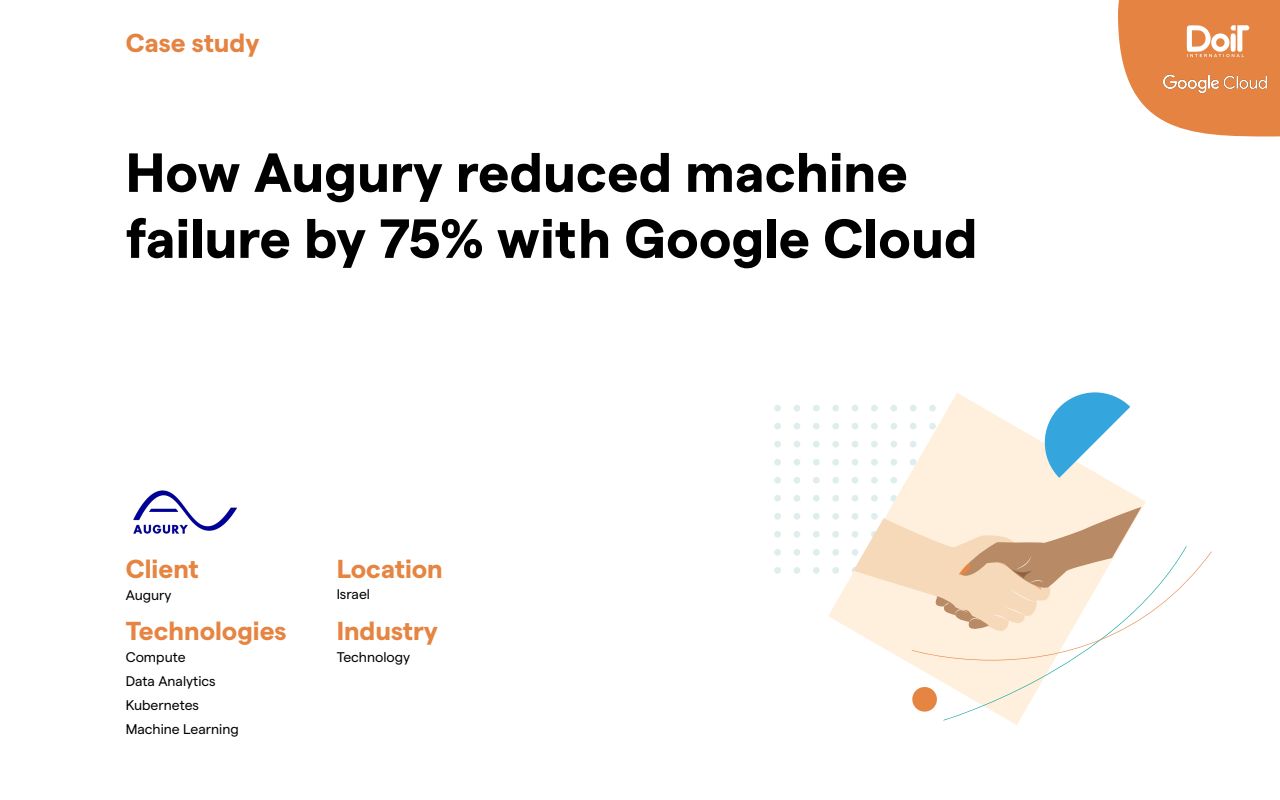
<style>
.page{position:relative;width:1280px;height:800px;background:#fff}
.page>*{position:absolute;margin:0;border:0;box-sizing:border-box;transform-origin:0 0}
.t1{font:700 55px/66px "Matter";color:#000}
.t2{font:700 26px "Matter";color:#e68442}
.t3{font:700 26px "Matter";color:#e58442}
.t4{font:14px/24px "Matter";color:#000}
</style>
<div class="page">
<svg style="left:1118px;top:0;width:162px;height:136px"></svg>
<img style="left:1149px;top:60px;width:131px;height:43px">
<img style="left:133px;top:490px;width:104px;height:44px">
<div style="left:774px;top:405px;width:7px;height:6px;background:#deeded;border-radius:50%"></div>
<svg style="left:794px;top:405px;width:6px;height:6px"></svg>
<div style="left:813px;top:405px;width:7px;height:6px;background:#deeded;border-radius:50%"></div>
<div style="left:774px;top:423px;width:7px;height:6px;background:#deeded;border-radius:50%"></div>
<svg style="left:794px;top:423px;width:6px;height:6px"></svg>
<div style="left:813px;top:423px;width:7px;height:6px;background:#deeded;border-radius:50%"></div>
<div style="left:774px;top:441px;width:7px;height:7px;background:#deeded;border-radius:50%"></div>
<div style="left:794px;top:441px;width:6px;height:7px;background:#deeded;border-radius:50%"></div>
<div style="left:813px;top:441px;width:7px;height:7px;background:#deeded;border-radius:50%"></div>
<div style="left:774px;top:459px;width:7px;height:7px;background:#deeded;border-radius:50%"></div>
<div style="left:794px;top:459px;width:6px;height:7px;background:#deeded;border-radius:50%"></div>
<div style="left:813px;top:459px;width:7px;height:7px;background:#deeded;border-radius:50%"></div>
<div style="left:774px;top:477px;width:7px;height:7px;background:#deeded;border-radius:50%"></div>
<div style="left:794px;top:477px;width:6px;height:7px;background:#deeded;border-radius:50%"></div>
<div style="left:813px;top:477px;width:7px;height:7px;background:#deeded;border-radius:50%"></div>
<div style="left:774px;top:495px;width:7px;height:7px;background:#deeded;border-radius:50%"></div>
<div style="left:794px;top:495px;width:6px;height:7px;background:#deeded;border-radius:50%"></div>
<div style="left:813px;top:495px;width:7px;height:7px;background:#deeded;border-radius:50%"></div>
<div style="left:774px;top:513px;width:7px;height:7px;background:#deeded;border-radius:50%"></div>
<div style="left:794px;top:513px;width:6px;height:7px;background:#deeded;border-radius:50%"></div>
<div style="left:813px;top:513px;width:7px;height:7px;background:#deeded;border-radius:50%"></div>
<div style="left:774px;top:531px;width:7px;height:7px;background:#deeded;border-radius:50%"></div>
<div style="left:794px;top:531px;width:6px;height:7px;background:#deeded;border-radius:50%"></div>
<div style="left:813px;top:531px;width:7px;height:7px;background:#deeded;border-radius:50%"></div>
<div style="left:774px;top:549px;width:7px;height:7px;background:#deeded;border-radius:50%"></div>
<div style="left:794px;top:549px;width:6px;height:7px;background:#deeded;border-radius:50%"></div>
<div style="left:813px;top:549px;width:7px;height:7px;background:#deeded;border-radius:50%"></div>
<div style="left:774px;top:567px;width:7px;height:7px;background:#deeded;border-radius:50%"></div>
<div style="left:794px;top:567px;width:6px;height:7px;background:#deeded;border-radius:50%"></div>
<div style="left:813px;top:567px;width:7px;height:7px;background:#deeded;border-radius:50%"></div>
<svg style="left:828px;top:393px;width:318px;height:332px"></svg>
<svg style="left:943px;top:661px;width:203px;height:60px"></svg>
<svg style="left:853px;top:507px;width:359px;height:154px"></svg>
<svg style="left:912px;top:686px;width:26px;height:26px"></svg>
<svg style="left:1045px;top:392px;width:85px;height:86px"></svg>
<h2 class="t3" style="left:126px;top:23px;width:135px">Case study</h2>
<h1 class="t1" style="left:126px;top:135px;width:853px">How Augury reduced machine failure by 75% with Google Cloud</h1>
<h2 class="t2" style="left:126px;top:549px;width:75px">Client</h2>
<h2 class="t2" style="left:337px;top:549px;width:108px">Location</h2>
<p class="t4" style="left:126px;top:582px;width:47px">Augury</p>
<p class="t4" style="left:337px;top:581px;width:35px">Israel</p>
<h2 class="t2" style="left:126px;top:611px;width:162px">Technologies</h2>
<h2 class="t2" style="left:337px;top:611px;width:103px">Industry</h2>
<p class="t4" style="left:126px;top:644px;width:115px">Compute<br>Data Analytics<br>Kubernetes<br>Machine Learning</p>
<p class="t4" style="left:337px;top:644px;width:75px">Technology</p>
</div>
